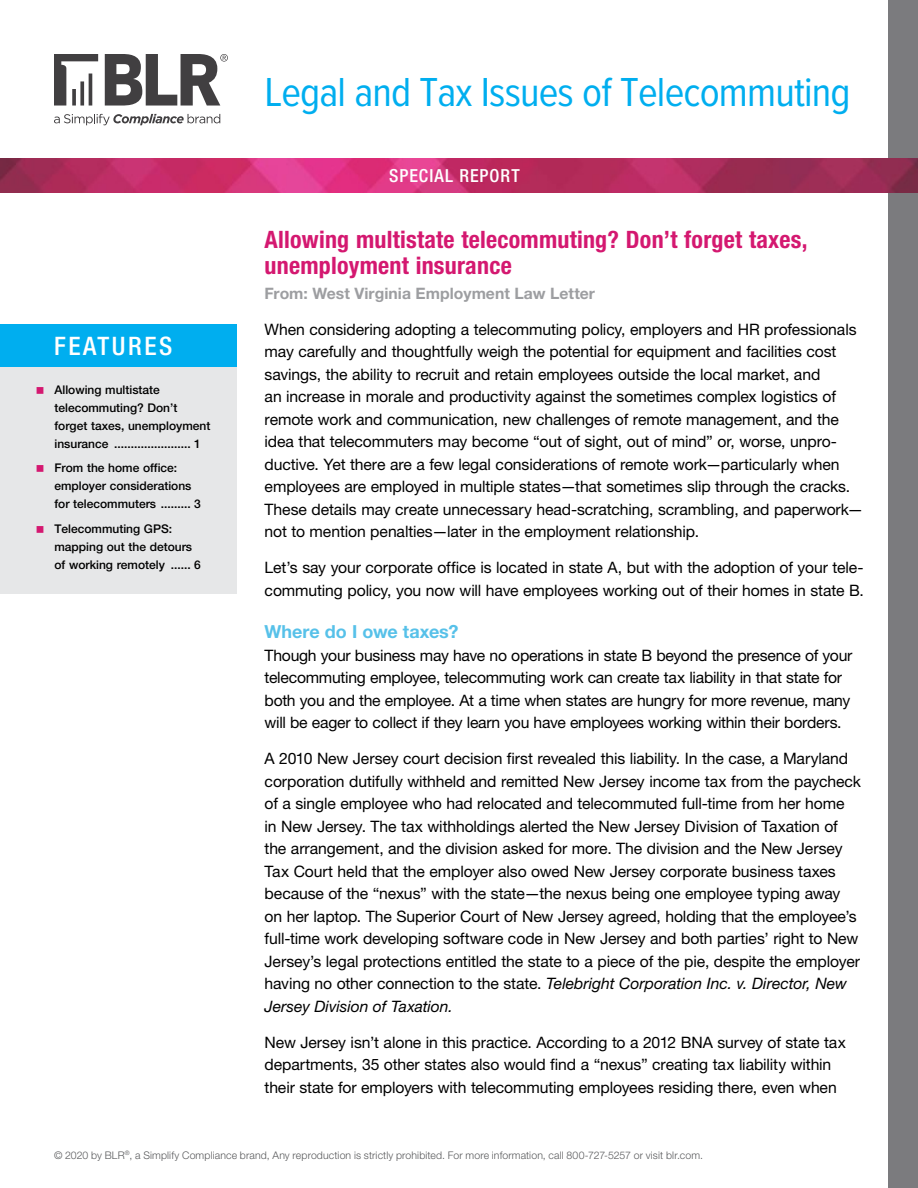
<style>
.page{position:relative;width:918px;height:1188px;background:#fff}
.page>*{position:absolute;margin:0;border:0;box-sizing:border-box;transform-origin:0 0}
.t1{font:42px "Proxima Nova Cond";letter-spacing:-.02em;color:#00aeef}
.t2{font:500 condensed 25.5px "Helvetica Neue LT Std";letter-spacing:.1em;color:#fff}
.t3{font:700 condensed 24px/25.5px "Helvetica Neue LT Std";letter-spacing:.01em;color:#d41870}
.t4{font:700 18px "Helvetica Neue LT Std";letter-spacing:-.005em;color:#57c1e9}
.t5{font:500 condensed 18px "Helvetica Neue LT Std";letter-spacing:.055em;color:#fff}
.t6{font:15.75px/22.5px "Helvetica Neue LT Std";letter-spacing:-.01em;color:#000}
.t7{font:700 15.75px "Helvetica Neue LT Std";letter-spacing:.005em;color:#9d9ea1}
.t8{font:500 12px/18px "Helvetica Neue LT Std";color:#000}
.t9{font:300 10.5px "Helvetica Neue LT Std";letter-spacing:.01em;color:#58595b}
.s1{font-style:italic}
</style>
<div class="page">
<div style="left:889px;top:0;width:29px;height:1188px;background:#7b7b7e"></div>
<svg style="left:54px;top:54px;width:44px;height:52px"></svg>
<svg style="left:105px;top:54px;width:123px;height:52px"></svg>
<svg style="left:54px;top:114px;width:166px;height:11px"></svg>
<img style="left:0;top:158px;width:918px;height:35px">
<div style="left:0;top:346px;width:236px;height:248px;background:#e6e7e8"></div>
<div style="left:0;top:324px;width:236px;height:42px;background:#00aeef"></div>
<h1 class="t1" style="left:265px;top:61px;width:588px">Legal and Tax Issues of Telecommuting</h1>
<h2 class="t2" style="left:54px;top:330px;width:120px">FEATURES</h2>
<p class="t8" style="left:54px;top:380px;width:158px">Allowing multistate telecommuting? Don’t forget taxes, unemployment insurance ....................... 1</p>
<p class="t8" style="left:54px;top:459px;width:148px">From the home office: employer considerations for telecommuters ......... 3</p>
<p class="t8" style="left:54px;top:520px;width:148px">Telecommuting GPS: mapping out the detours of working remotely ...... 6</p>
<p class="t5" style="left:389px;top:165px;width:132px">SPECIAL REPORT</p>
<h3 class="t3" style="left:265px;top:227px;width:545px">Allowing multistate telecommuting? Don’t forget taxes, unemployment insurance</h3>
<p class="t7" style="left:265px;top:283px;width:332px">From: West Virginia Employment Law Letter</p>
<p class="t6" style="left:265px;top:317px;width:600px">When considering adopting a telecommuting policy, employers and HR professionals may carefully and thoughtfully weigh the potential for equipment and facilities cost savings, the ability to recruit and retain employees outside the local market, and<br>an increase in morale and productivity against the sometimes complex logistics of remote work and communication, new challenges of remote management, and the idea that telecommuters may become “out of sight, out of mind” or, worse, unpro&shy;ductive. Yet there are a few legal considerations of remote work—particularly when employees are employed in multiple states—that sometimes slip through the cracks.<br>These details may create unnecessary head-scratching, scrambling, and paperwork— not to mention penalties—later in the employment relationship.</p>
<p class="t6" style="left:265px;top:556px;width:601px">Let’s say your corporate office is located in state A, but with the adoption of your tele&shy;commuting policy, you now will have employees working out of their homes in state B.</p>
<p class="t4" style="left:265px;top:621px;width:195px">Where do I owe taxes?</p>
<p class="t6" style="left:265px;top:644px;width:589px">Though your business may have no operations in state B beyond the presence of your telecommuting employee, telecommuting work can create tax liability in that state for both you and the employee. At a time when states are hungry for more revenue, many will be eager to collect if they learn you have employees working within their borders.</p>
<p class="t6" style="left:265px;top:747px;width:598px">A 2010 New Jersey court decision first revealed this liability. In the case, a Maryland corporation dutifully withheld and remitted New Jersey income tax from the paycheck of a single employee who had relocated and telecommuted full-time from her home<br>in New Jersey. The tax withholdings alerted the New Jersey Division of Taxation of the arrangement, and the division asked for more. The division and the New Jersey Tax Court held that the employer also owed New Jersey corporate business taxes because of the “nexus” with the state—the nexus being one employee typing away on her laptop. The Superior Court of New Jersey agreed, holding that the employee’s full-time work developing software code in New Jersey and both parties’ right to New Jersey’s legal protections entitled the state to a piece of the pie, despite the employer having no other connection to the state. <span class="s1">Telebright Corporation Inc. v. Director, New Jersey Division of Taxation.</span></p>
<p class="t6" style="left:265px;top:1031px;width:583px">New Jersey isn’t alone in this practice. According to a 2012 BNA survey of state tax departments, 35 other states also would find a “nexus” creating tax liability within their state for employers with telecommuting employees residing there, even when</p>
<p class="t9" style="left:54px;top:1149px;width:651px">© 2020 by BLR<sup>®</sup>, a Simplify Compliance brand, Any reproduction is strictly prohibited. For more information, call 800-727-5257 or visit blr.com.</p>
</div>
